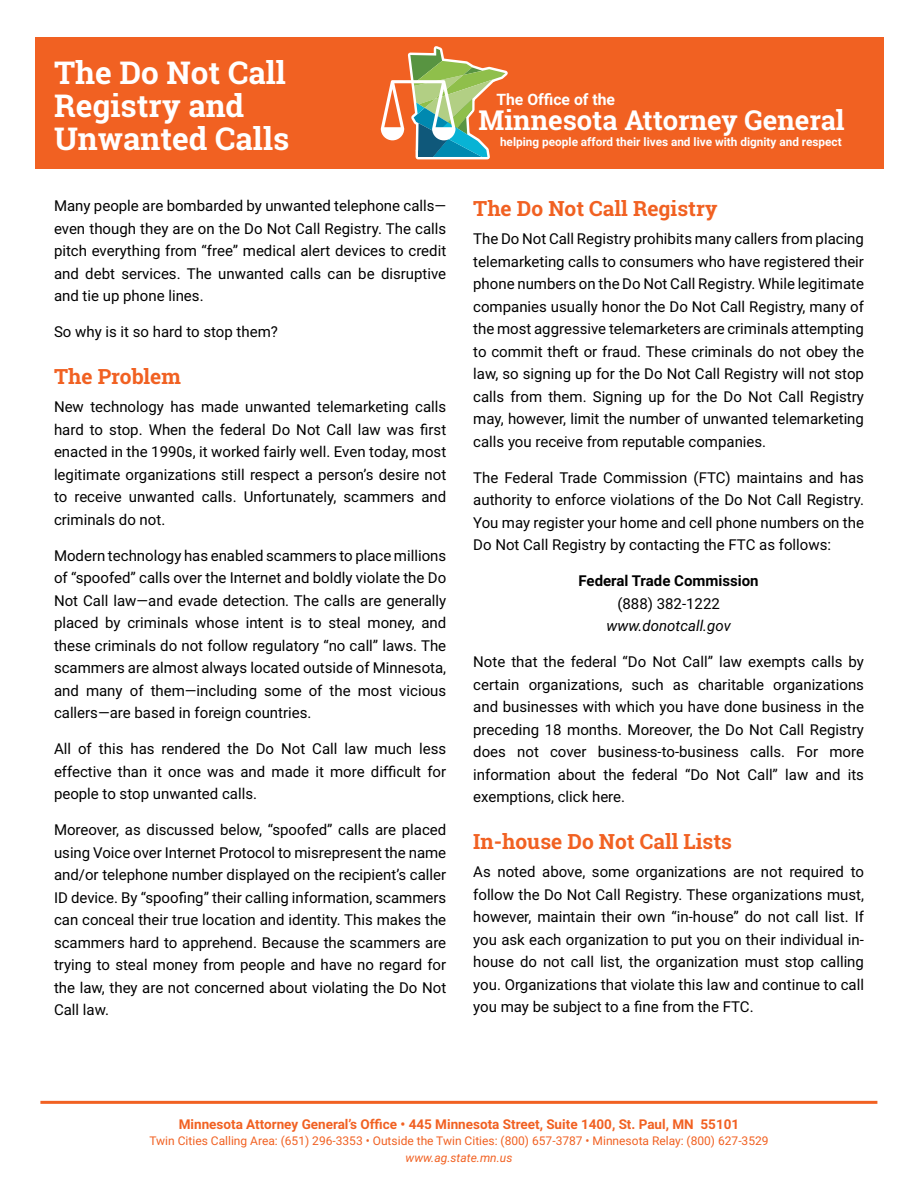
<style>
.page{position:relative;width:918px;height:1188px;background:#fff}
.page>*{position:absolute;margin:0;border:0;box-sizing:border-box;transform-origin:0 0}
.h1{font:700 31.5px/33px "Roboto Slab";color:#fff}
.Image{font:700 27.6px "Roboto Slab";color:#fff}
.h2{font:700 21px "Roboto Slab";color:#f16122}
.Image-2{font:700 15.75px "Roboto";color:#fff}
.p{font:15px/22.5px "Roboto";color:#000;text-align:justify}
.p_1{font:15px/22.5px "Roboto";color:#000;text-align:justify}
.p-2{font:700 15px/22.5px "Roboto";color:#000;text-align:center}
.t1{font:700 13.5px "Roboto";color:#f16122}
.t2{font:12px/16.5px "Roboto";color:#f16122;text-align:center}
.Image-3{font:700 11.85px "Roboto";color:#fff}
.s1{font-weight:400}
.s2{font-weight:400;font-style:italic}
.s3{font-style:italic}
</style>
<div class="page">
<hr style="left:40px;top:1101px;width:837px;height:3px;background:#f16122">
<div style="left:35px;top:37px;width:848px;height:131px;background:#f16122"></div>
<svg style="left:381px;top:46px;width:127px;height:114px"></svg>
<h1 class="h1" style="left:54px;top:55px;width:237px">The Do Not Call<br>Registry and<br>Unwanted Calls</h1>
<p class="p" style="left:54px;top:194px;width:394px">Many people are bombarded by unwanted telephone calls— even though they are on the Do Not Call Registry. The calls pitch everything from “free” medical alert devices to credit and debt services. The unwanted calls can be disruptive and tie up phone lines.</p>
<p class="p" style="left:54px;top:320px;width:225px">So why is it so hard to stop them?</p>
<h2 class="h2" style="left:54px;top:362px;width:129px">The Problem</h2>
<p class="p_1" style="left:54px;top:395px;width:394px">New technology has made unwanted telemarketing calls hard to stop. When the federal Do Not Call law was first enacted in the 1990s, it worked fairly well. Even today, most legitimate organizations still respect a person’s desire not to receive unwanted calls. Unfortunately, scammers and criminals do not.</p>
<p class="p" style="left:54px;top:544px;width:394px">Modern technology has enabled scammers to place millions of “spoofed” calls over the Internet and boldly violate the Do Not Call law—and evade detection. The calls are generally placed by criminals whose intent is to steal money, and these criminals do not follow regulatory “no call” laws. The scammers are almost always located outside of Minnesota, and many of them—including some of the most vicious callers—are based in foreign countries.</p>
<p class="p" style="left:54px;top:737px;width:394px">All of this has rendered the Do Not Call law much less effective than it once was and made it more difficult for people to stop unwanted calls.</p>
<p class="p" style="left:54px;top:818px;width:394px">Moreover, as discussed below, “spoofed” calls are placed using Voice over Internet Protocol to misrepresent the name and/or telephone number displayed on the recipient’s caller ID device. By “spoofing” their calling information, scammers can conceal their true location and identity. This makes the scammers hard to apprehend. Because the scammers are trying to steal money from people and have no regard for the law, they are not concerned about violating the Do Not Call law.</p>
<p class="Image-2" style="left:496px;top:88px;width:120px">The Office of the</p>
<p class="Image" style="left:478px;top:101px;width:368px">Minnesota Attorney General</p>
<p class="Image-3" style="left:500px;top:133px;width:343px">helping people afford their lives and live with dignity and respect</p>
<h2 class="h2" style="left:473px;top:194px;width:246px">The Do Not Call Registry</h2>
<p class="p_1" style="left:473px;top:227px;width:392px">The Do Not Call Registry prohibits many callers from placing telemarketing calls to consumers who have registered their phone numbers on the Do Not Call Registry. While legitimate companies usually honor the Do Not Call Registry, many of the most aggressive telemarketers are criminals attempting to commit theft or fraud. These criminals do not obey the law, so signing up for the Do Not Call Registry will not stop calls from them. Signing up for the Do Not Call Registry may, however, limit the number of unwanted telemarketing calls you receive from reputable companies.</p>
<p class="p" style="left:473px;top:466px;width:392px">The Federal Trade Commission (FTC) maintains and has authority to enforce violations of the Do Not Call Registry.<br>You may register your home and cell phone numbers on the Do Not Call Registry by contacting the FTC as follows:</p>
<p class="p-2" style="left:579px;top:569px;width:182px">Federal Trade Commission <span class="s1">(888) 382-1222 </span><span class="s2">www.donotcall.gov</span></p>
<p class="p" style="left:473px;top:650px;width:392px">Note that the federal “Do Not Call” law exempts calls by certain organizations, such as charitable organizations and businesses with which you have done business in the preceding 18 months. Moreover, the Do Not Call Registry does not cover business-to-business calls. For more information about the federal “Do Not Call” law and its exemptions, click here.</p>
<h2 class="h2" style="left:473px;top:827px;width:260px">In-house Do Not Call Lists</h2>
<p class="p_1" style="left:473px;top:860px;width:392px">As noted above, some organizations are not required to follow the Do Not Call Registry. These organizations must, however, maintain their own “in-house” do not call list. If you ask each organization to put you on their individual in&shy;house do not call list, the organization must stop calling you. Organizations that violate this law and continue to call you may be subject to a fine from the FTC.</p>
<p class="t1" style="left:179px;top:1114px;width:562px">Minnesota Attorney General’s Office • 445 Minnesota Street, Suite 1400, St. Paul, MN 55101</p>
<p class="t2" style="left:149px;top:1132px;width:621px">Twin Cities Calling Area: (651) 296-3353 • Outside the Twin Cities: (800) 657-3787 • Minnesota Relay: (800) 627-3529 <span class="s3">www.ag.state.mn.us</span></p>
</div>
